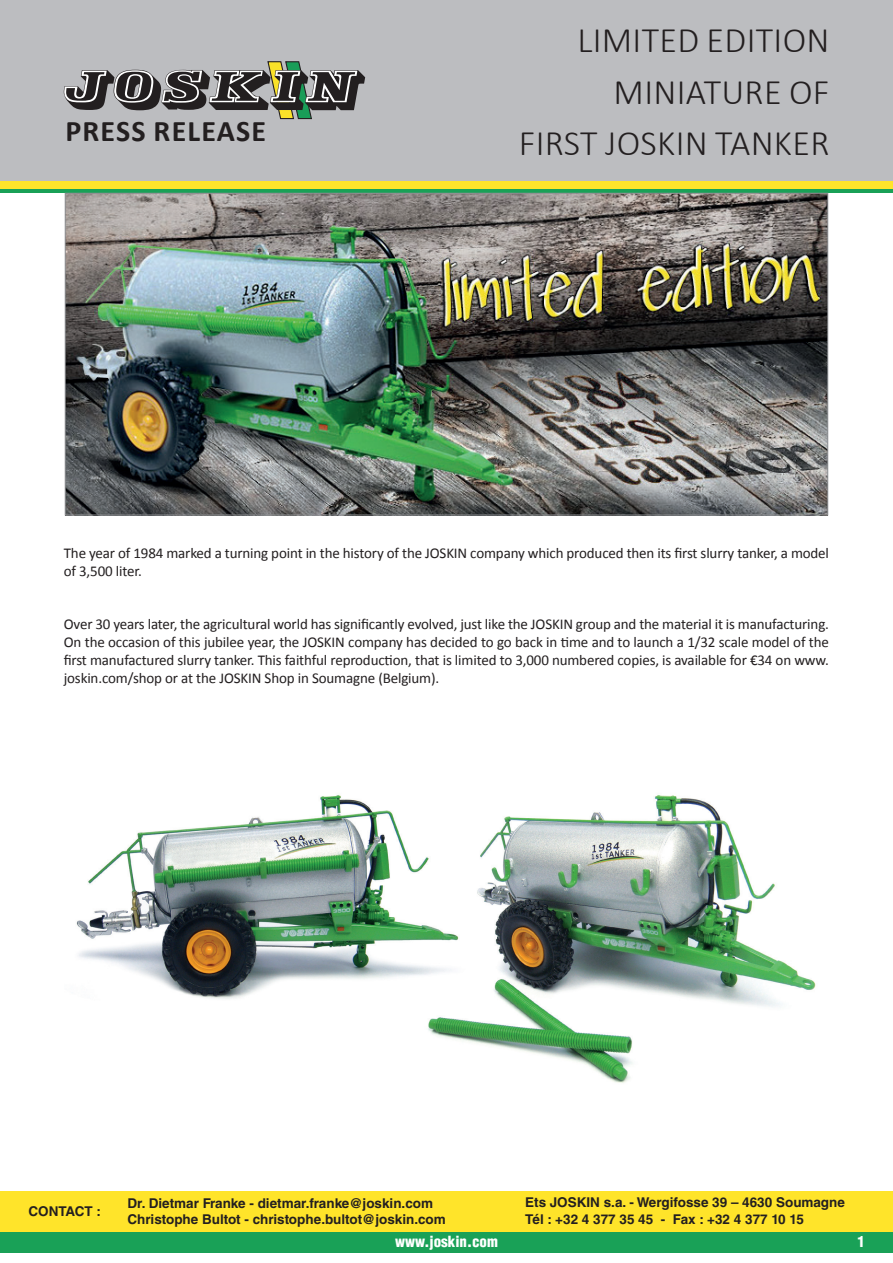
<style>
.page{position:relative;width:893px;height:1263px;background:#fff}
.page>*{position:absolute;margin:0;border:0;box-sizing:border-box;transform-origin:0 0}
.t1{font:300 36px/51.8px "Calibri";letter-spacing:.01em;color:#231f20;text-align:right}
.t2{font:700 30px "Calibri";letter-spacing:.04em;color:#231f20}
.t3{font:15px/18px "Calibri";letter-spacing:-.01em;color:#231f20}
.t4{font:900 condensed 15px "Helvetica LT Std";color:#fff}
.t5{font:700 13.5px/16.2px "Helvetica LT Std";color:#231f20}
</style>
<div class="page">
<div style="left:0;top:1229px;width:893px;height:23px;background:#19a157"></div>
<svg style="left:0;top:189px;width:893px;height:4px;background:#1e9f59"></svg>
<div style="left:0;top:1191px;width:893px;height:40px;background:#ffe42a"></div>
<div style="left:0;top:180px;width:893px;height:9px;background:#ffe42a"></div>
<div style="left:0;top:0;width:893px;height:181px;background:#bcbdc0"></div>
<svg style="left:64px;top:61px;width:301px;height:58px"></svg>
<img style="left:67px;top:195px;width:759px;height:318px">
<img style="left:428px;top:795px;width:388px;height:288px">
<img style="left:76px;top:795px;width:398px;height:208px">
<h2 class="t2" style="left:65px;top:111px;width:202px">PRESS RELEASE</h2>
<h1 class="t1" style="left:519px;top:14px;width:312px">LIMITED EDITION<br>MINIATURE OF<br>FIRST JOSKIN TANKER</h1>
<p class="t3" style="left:64px;top:544px;width:767px">The year of 1984 marked a turning point in the history of the JOSKIN company which produced then its first slurry tanker, a model of 3,500 liter.</p>
<p class="t3" style="left:64px;top:615px;width:767px;text-align:justify">Over 30 years later, the agricultural world has significantly evolved, just like the JOSKIN group and the material it is manufacturing.<br>On the occasion of this jubilee year, the JOSKIN company has decided to go back in time and to launch a 1/32 scale model of the first manufactured slurry tanker. This faithful reproduction, that is limited to 3,000 numbered copies, is available for €34 on www. joskin.com/shop or at the JOSKIN Shop in Soumagne (Belgium).</p>
<p class="t5" style="left:29px;top:1203px;width:74px">CONTACT :</p>
<p class="t5" style="left:128px;top:1195px;width:320px">Dr. Dietmar Franke - dietmar.franke@joskin.com<br>Christophe Bultot - christophe.bultot@joskin.com</p>
<p class="t5" style="left:525px;top:1194px;width:321px">Ets JOSKIN s.a. - Wergifosse 39 – 4630 Soumagne<br>Tél : +32 4 377 35 45 - Fax : +32 4 377 10 15</p>
<p class="t4" style="left:395px;top:1232px;width:104px">www.joskin.com</p>
<p class="t4" style="left:857px;top:1232px;width:9px">1</p>
</div>
